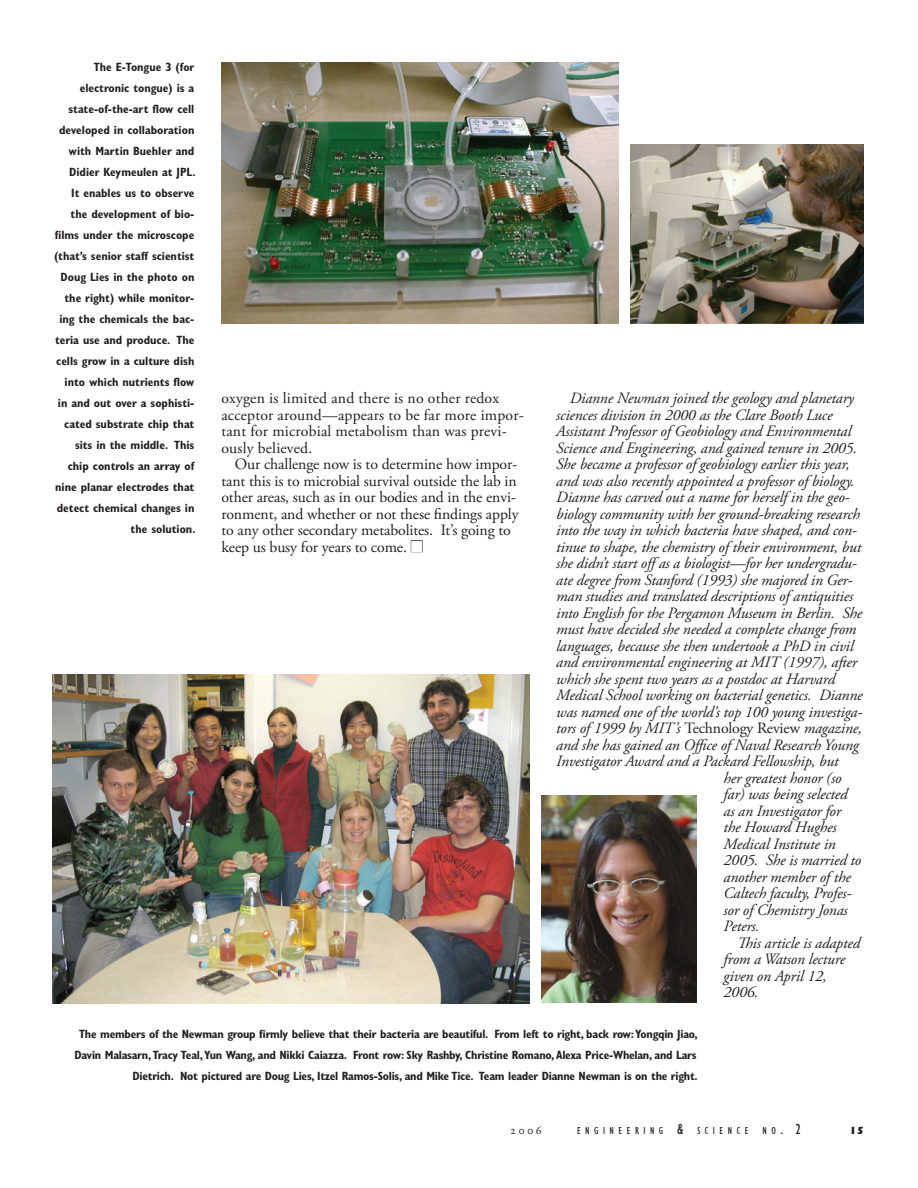
<style>
.page{position:relative;width:918px;height:1188px;background:#fff}
.page>*{position:absolute;margin:0;border:0;box-sizing:border-box;transform-origin:0 0}
.Body{font:italic 15.75px/16.5px "Adobe Garamond Pro";letter-spacing:-.01em;color:#231f20}
.Body-2{font:15.75px/16.5px "Adobe Garamond Pro";letter-spacing:-.005em;color:#231f20}
.t1{font:700 condensed 12px/21px "Gill Sans";color:#231f20;text-align:right}
.t2{font:700 condensed 12px/21px "Gill Sans";letter-spacing:-.02em;color:#231f20;text-align:right}
.t3{font:12px "Adobe Garamond Pro";color:#231f20}
.t4{font:condensed 10.5px "Gill Sans";letter-spacing:.43em;color:#231f20}
.t5{font:800 10.5px "Gill Sans";color:#231f20}
.s1{color:#fff}
.s2{font-style:normal}
.s3{font-size:15px}
</style>
<div class="page">
<div style="left:411px;top:540px;width:12px;height:12px;border:1px solid #231f20"></div>
<img style="left:53px;top:674px;width:476px;height:329px">
<img style="left:221px;top:62px;width:398px;height:262px">
<img style="left:630px;top:144px;width:234px;height:180px">
<img style="left:542px;top:795px;width:155px;height:208px">
<p class="t1" style="left:54px;top:57px;width:143px">The E-Tongue 3 (for electronic tongue) is a state-of-the-art flow cell developed in collaboration with Martin Buehler and<br>Didier Keymeulen at JPL.<br>It enables us to observe the development of bio&shy;films under the microscope (that’s senior staff scientist<br>Doug Lies in the photo on the right) while monitor&shy;ing the chemicals the bac&shy;teria use and produce. The cells grow in a culture dish into which nutrients flow in and out over a sophisti&shy;cated substrate chip that sits in the middle. This chip controls an array of nine planar electrodes that detect chemical changes in the solution.</p>
<p class="Body-2" style="left:221px;top:391px;width:304px">oxygen is limited and there is no other redox acceptor around—appears to be far more impor&shy;tant for microbial metabolism than was previ&shy;ously believed.</p>
<p class="Body-2" style="left:221px;top:457px;width:299px;text-indent:14px">Our challenge now is to determine how impor&shy;tant this is to microbial survival outside the lab in other areas, such as in our bodies and in the envi&shy;ronment, and whether or not these findings apply to any other secondary metabolites. It’s going to keep us busy for years to come. <span class="s1">■</span></p>
<p class="Body" style="left:570px;top:390px;width:286px">Dianne Newman joined the geology and planetary</p>
<p class="Body" style="left:556px;top:407px;width:278px">sciences division in 2000 as the Clare Booth Luce</p>
<p class="Body" style="left:556px;top:423px;width:297px">Assistant Professor of Geobiology and Environmental</p>
<p class="Body" style="left:556px;top:440px;width:302px">Science and Engineering, and gained tenure in 2005.</p>
<p class="Body" style="left:556px;top:456px;width:295px">She became a professor of geobiology earlier this year,</p>
<p class="Body" style="left:556px;top:473px;width:300px">and was also recently appointed a professor of biology.</p>
<p class="Body" style="left:556px;top:489px;width:295px">Dianne has carved out a name for herself in the geo-</p>
<p class="Body" style="left:556px;top:506px;width:305px">biology community with her ground-breaking research</p>
<p class="Body" style="left:556px;top:522px;width:302px">into the way in which bacteria have shaped, and con-</p>
<p class="Body" style="left:556px;top:539px;width:306px">tinue to shape, the chemistry of their environment, but</p>
<p class="Body" style="left:556px;top:555px;width:302px">she didn’t start offas a biologist—for her undergradu-</p>
<p class="Body" style="left:556px;top:572px;width:298px">ate degree from Stanford (1993) she majored in Ger-</p>
<p class="Body" style="left:556px;top:588px;width:299px">man studies and translated descriptions of antiquities</p>
<p class="Body" style="left:556px;top:605px;width:308px">into English for the Pergamon Museum in Berlin. She</p>
<p class="Body" style="left:556px;top:621px;width:302px">must have decided she needed a complete change from</p>
<p class="Body" style="left:556px;top:638px;width:299px">languages, because she then undertook a PhD in civil</p>
<p class="Body" style="left:556px;top:654px;width:303px">and environmental engineering at MIT (1997), after</p>
<p class="Body" style="left:556px;top:671px;width:280px">which she spent two years as a postdoc at Harvard</p>
<p class="Body" style="left:556px;top:687px;width:308px">Medical School working on bacterial genetics. Dianne</p>
<p class="Body" style="left:556px;top:704px;width:308px">was named one of the world’s top 100 young investiga-</p>
<p class="Body" style="left:556px;top:720px;width:307px">tors of 1999 by MIT’s <span class="s2">Technology Review</span> magazine,</p>
<p class="Body" style="left:556px;top:737px;width:304px">and she has gained an Office of Naval Research Young</p>
<p class="Body" style="left:556px;top:753px;width:284px">Investigator Award and a Packard Fellowship, but</p>
<p class="Body" style="left:724px;top:770px;width:119px">her greatest honor (so</p>
<p class="Body" style="left:724px;top:786px;width:126px">far) was being selected</p>
<p class="Body" style="left:724px;top:803px;width:119px">as an Investigator for</p>
<p class="Body" style="left:724px;top:819px;width:115px">the Howard Hughes</p>
<p class="Body" style="left:724px;top:836px;width:114px">Medical Institute in</p>
<p class="Body" style="left:724px;top:852px;width:139px">2005. She is married to</p>
<p class="Body" style="left:724px;top:869px;width:129px">another member of the</p>
<p class="Body" style="left:724px;top:885px;width:129px">Caltech faculty, Profes-</p>
<p class="Body" style="left:724px;top:902px;width:126px">sor of Chemistry Jonas</p>
<p class="Body" style="left:724px;top:918px;width:37px">Peters.</p>
<p class="Body" style="left:724px;top:935px;width:138px;text-indent:14px">This article is adapted from a Watson lecture given on April 12,<br>2006.</p>
<p class="t2" style="left:74px;top:1023px;width:625px">The members of the Newman group firmly believe that their bacteria are beautiful. From left to right, back row: Yongqin Jiao,<br>Davin Malasarn, Tracy Teal, Yun Wang, and Nikki Caiazza. Front row: Sky Rashby, Christine Romano, Alexa Price-Whelan, and Lars<br>Dietrich. Not pictured are Doug Lies, Itzel Ramos-Solis, and Mike Tice. Team leader Dianne Newman is on the right.</p>
<p class="t3" style="left:536px;top:1123px;width:7px">6</p>
<p class="t4" style="left:577px;top:1125px;width:173px">ENGINEERING <span class="s3">&amp;</span> SCIENCE</p>
<p class="t4" style="left:763px;top:1125px;width:40px">NO<span class="s3">. 2</span></p>
<p class="t5" style="left:849px;top:1124px;width:16px">15</p>
</div>
